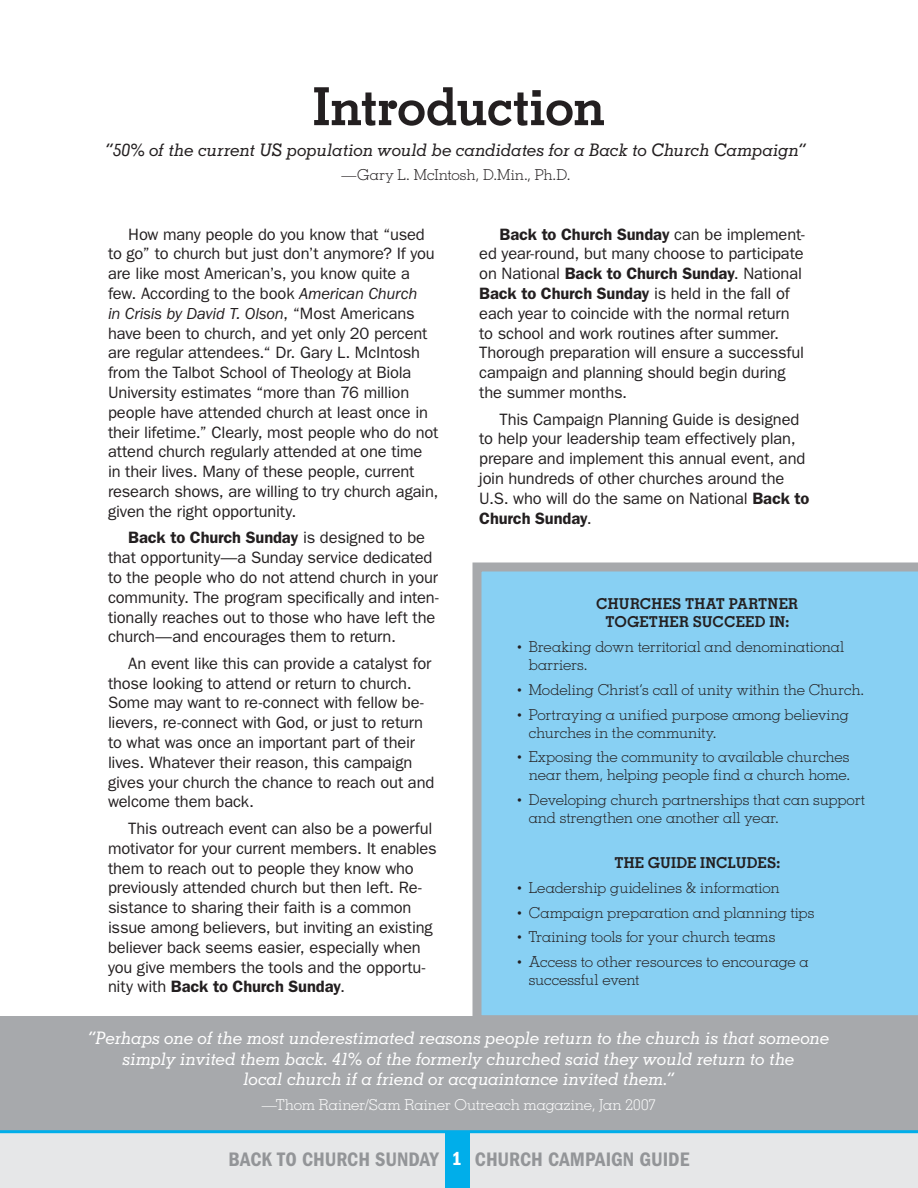
<style>
.page{position:relative;width:918px;height:1188px;background:#fff}
.page>*{position:absolute;margin:0;border:0;box-sizing:border-box;transform-origin:0 0}
.t1{font:700 52.5px "Memphis LT Std";letter-spacing:-.01em;color:#231f20}
.t2{font:20.25px "ITC Franklin Gothic Std Dm Cd";letter-spacing:-.005em;color:#939598}
.t3{font:italic 500 17.25px/20.7px "Memphis LT Std";letter-spacing:-.015em;color:#fff;text-align:center}
.t4{font:italic 500 17.25px "Memphis LT Std";letter-spacing:-.015em;color:#231f20}
.t5{font:16.5px/19.8px "ITC Franklin Gothic Std";letter-spacing:-.01em;color:#231f20}
.t6{font:300 15px/18px "Memphis LT Std";color:#231f20}
.t7{font:700 15px/18px "Memphis LT Std";letter-spacing:.02em;color:#231f20;text-align:center}
.t8{font:300 15px "Memphis LT Std";color:#fff}
.s1{font-style:italic}
.s2{font-weight:600}
.s3{font-family:"ITC Franklin Gothic Std";font-weight:500}
.s4{font-size:19.5px;color:#fff}
</style>
<div class="page">
<div style="left:0;top:1017px;width:918px;height:171px;background:#a7a9ac"></div>
<div style="left:0;top:1132px;width:918px;height:56px;background:#e6e7e8"></div>
<div style="left:445px;top:1132px;width:25px;height:56px;background:#00aeea"></div>
<hr style="left:0;top:1130px;width:918px;height:3px;background:#00aeea">
<div style="left:472px;top:562px;width:446px;height:455px;background:#88d0f3"></div>
<h1 class="t1" style="left:313px;top:74px;width:294px">INTRODUCTION</h1>
<p class="t4" style="left:106px;top:139px;width:702px">“50% of the current US population would be candidates for a Back to Church Campaign”</p>
<p class="t6" style="left:341px;top:166px;width:231px">—Gary L. McIntosh, D.Min., Ph.D.</p>
<p class="t5" style="left:108px;top:224px;width:332px;text-indent:20px">How many people do you know that “used to go” to church but just don’t anymore? If you are like most American’s, you know quite a few. According to the book <span class="s1">American Church<br>in Crisis by David T. Olson</span>, “Most Americans have been to church, and yet only 20 percent are regular attendees.“ Dr. Gary L. McIntosh from the Talbot School of Theology at Biola University estimates “more than 76 million people have attended church at least once in their lifetime.” Clearly, most people who do not attend church regularly attended at one time in their lives. Many of these people, current research shows, are willing to try church again, given the right opportunity.</p>
<p class="t5" style="left:108px;top:528px;width:332px;text-indent:20px"><span class="s2">Back to Church Sunday</span> is designed to be that opportunity—a Sunday service dedicated to the people who do not attend church in your community. The program specifically and inten&shy;tionally reaches out to those who have left the church—and encourages them to return.</p>
<p class="t5" style="left:108px;top:654px;width:328px;text-indent:20px">An event like this can provide a catalyst for those looking to attend or return to church.<br>Some may want to re-connect with fellow be&shy;lievers, re-connect with God, or just to return to what was once an important part of their lives. Whatever their reason, this campaign gives your church the chance to reach out and welcome them back.</p>
<p class="t5" style="left:108px;top:819px;width:330px;text-indent:20px">This outreach event can also be a powerful motivator for your current members. It enables them to reach out to people they know who previously attended church but then left. Re&shy;sistance to sharing their faith is a common issue among believers, but inviting an existing believer back seems easier, especially when you give members the tools and the opportu&shy;nity with <span class="s2">Back to Church Sunday</span>.</p>
<p class="t5" style="left:479px;top:224px;width:327px;text-indent:20px"><span class="s2">Back to Church Sunday</span> can be implement&shy;ed year-round, but many choose to participate on National <span class="s2">Back to Church Sunday</span>. National <span class="s2">Back to Church Sunday</span> is held in the fall of each year to coincide with the normal return to school and work routines after summer.<br>Thorough preparation will ensure a successful campaign and planning should begin during the summer months.</p>
<p class="t5" style="left:479px;top:409px;width:332px;text-indent:20px">This Campaign Planning Guide is designed to help your leadership team effectively plan, prepare and implement this annual event, and join hundreds of other churches around the U.S. who will do the same on National <span class="s2">Back to Church Sunday</span>.</p>
<p class="t7" style="left:596px;top:595px;width:199px">CHURCHES THAT PARTNER<br>TOGETHER SUCCEED IN:</p>
<p class="t6" style="left:529px;top:638px;width:317px;text-indent:-14px"><span class="s3">•</span> Breaking down territorial and denominational barriers.</p>
<p class="t6" style="left:515px;top:680px;width:350px"><span class="s3">•</span> Modeling Christ’s call of unity within the Church.</p>
<p class="t6" style="left:529px;top:705px;width:322px;text-indent:-14px"><span class="s3">•</span> Portraying a unified purpose among believing churches in the community.</p>
<p class="t6" style="left:515px;top:748px;width:336px;text-align:right"><span class="s3">•</span> Exposing the community to available churches near them, helping people find a church home.</p>
<p class="t6" style="left:529px;top:791px;width:338px;text-indent:-14px"><span class="s3">•</span> Developing church partnerships that can support and strengthen one another all year.</p>
<p class="t7" style="left:614px;top:854px;width:167px">THE GUIDE INCLUDES:</p>
<p class="t6" style="left:515px;top:878px;width:266px"><span class="s3">•</span> Leadership guidelines &amp; information</p>
<p class="t6" style="left:515px;top:903px;width:301px"><span class="s3">•</span> Campaign preparation and planning tips</p>
<p class="t6" style="left:515px;top:928px;width:262px"><span class="s3">•</span> Training tools for your church teams</p>
<p class="t6" style="left:529px;top:953px;width:282px;text-indent:-14px"><span class="s3">•</span> Access to other resources to encourage a successful event</p>
<p class="t3" style="left:88px;top:1028px;width:743px">“Perhaps one of the most underestimated reasons people return to the church is that someone simply invited them back. 41% of the formerly churched said they would return to the<br>local church if a friend or acquaintance invited them.”</p>
<p class="t8" style="left:262px;top:1096px;width:396px">—Thom Rainer/Sam Rainer Outreach magazine, Jan 2007</p>
<p class="t2" style="left:229px;top:1147px;width:462px">BACK TO CHURCH SUNDAY <span class="s4">1</span> CHURCH CAMPAIGN GUIDE</p>
</div>
